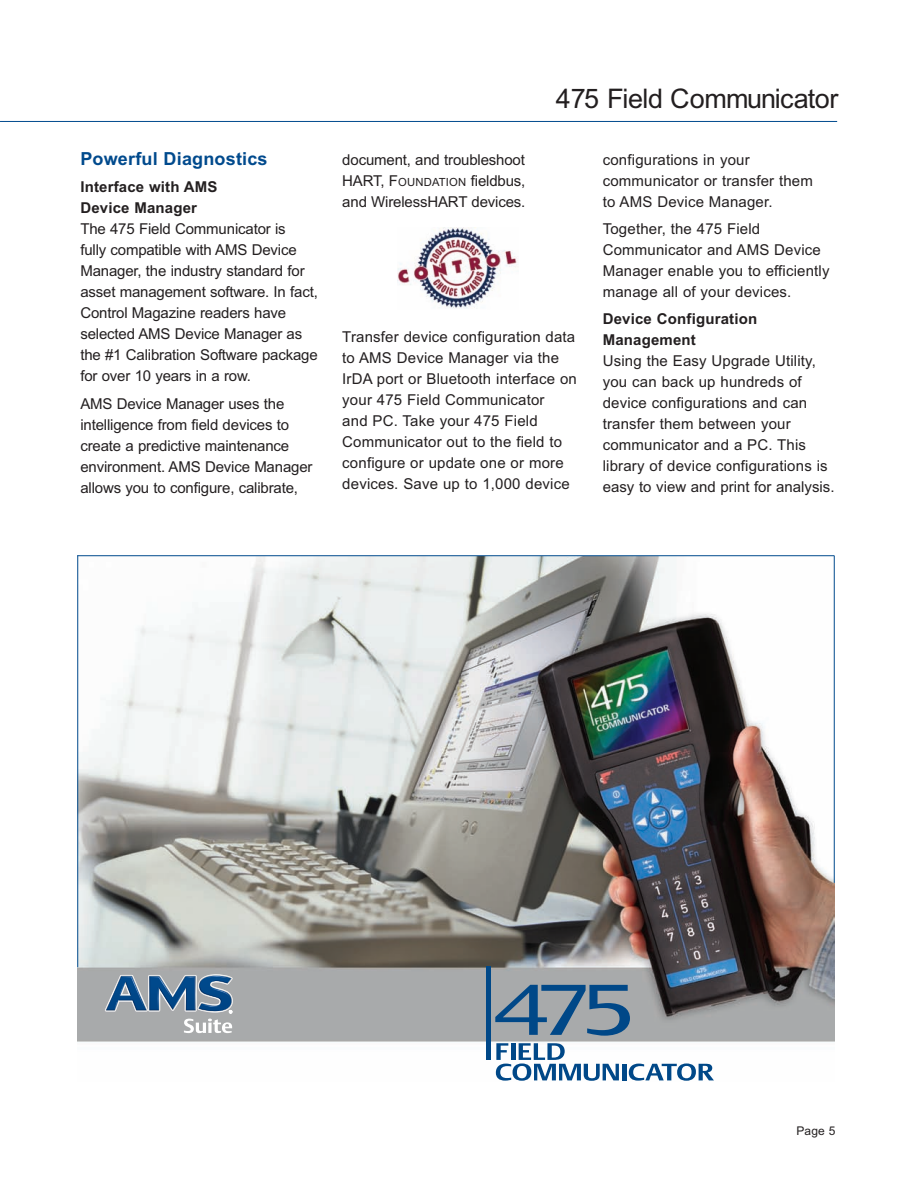
<style>
.page{position:relative;width:918px;height:1188px;background:#fff}
.page>*{position:absolute;margin:0;border:0;box-sizing:border-box;transform-origin:0 0}
.t1{font:27px "Arial";letter-spacing:-.015em;color:#231f20}
.t2{font:700 18px "Arial";letter-spacing:.01em;color:#004a8d}
.t3{font:15px/21px "Arial";letter-spacing:.01em;color:#231f20}
.t4{font:15px/21px "Arial";letter-spacing:-.01em;color:#231f20}
.t5{font:700 15px/21px "Arial";letter-spacing:.01em;color:#231f20}
.t6{font:12px "Arial";color:#231f20}
.s1{font-size:11.25px}
</style>
<div class="page">
<hr style="left:0;top:121px;width:837px;height:1px;background:#004a8d">
<img style="left:77px;top:556px;width:757px;height:525px">
<svg style="left:496px;top:1043px;width:123px;height:38px"></svg>
<hr style="left:622px;top:1064px;width:4px;height:16px;background:#004888">
<svg style="left:629px;top:1063px;width:85px;height:18px"></svg>
<hr style="left:486px;top:967px;width:4px;height:93px;background:#004888">
<svg style="left:495px;top:985px;width:135px;height:51px;background:#6c879e"></svg>
<svg style="left:104px;top:974px;width:129px;height:59px;background:#8297aa"></svg>
<hr style="left:77px;top:555px;width:1px;height:412px;background:#004a8d">
<hr style="left:834px;top:556px;width:1px;height:327px;background:#004a8d">
<hr style="left:77px;top:555px;width:757px;height:1px;background:#004a8d">
<img style="left:397px;top:228px;width:120px;height:81px">
<p class="t2" style="left:80px;top:149px;width:189px">Powerful Diagnostics</p>
<p class="t5" style="left:80px;top:177px;width:139px">Interface with AMS<br>Device Manager</p>
<p class="t4" style="left:80px;top:219px;width:239px">The 475 Field Communicator is<br>fully compatible with AMS Device<br>Manager, the industry standard for asset management software. In fact,<br>Control Magazine readers have selected AMS Device Manager as the #1 Calibration Software package for over 10 years in a row.</p>
<p class="t4" style="left:80px;top:393px;width:234px">AMS Device Manager uses the intelligence from field devices to create a predictive maintenance environment. AMS Device Manager allows you to configure, calibrate,</p>
<h1 class="t1" style="left:556px;top:83px;width:284px">475 Field Communicator</h1>
<p class="t3" style="left:342px;top:150px;width:185px;text-align:justify">document, and troubleshoot HART, F<span class="s1">OUNDATION</span> fieldbus, and WirelessHART devices.</p>
<p class="t3" style="left:342px;top:327px;width:236px">Transfer device configuration data to AMS Device Manager via the<br>IrDA port or Bluetooth interface on your 475 Field Communicator<br>and PC. Take your 475 Field<br>Communicator out to the field to configure or update one or more devices. Save up to 1,000 device</p>
<p class="t3" style="left:603px;top:149px;width:212px">configurations in your communicator or transfer them to AMS Device Manager.</p>
<p class="t3" style="left:603px;top:218px;width:228px">Together, the 475 Field<br>Communicator and AMS Device<br>Manager enable you to efficiently manage all of your devices.</p>
<p class="t5" style="left:603px;top:308px;width:156px">Device Configuration<br>Management</p>
<p class="t3" style="left:603px;top:350px;width:233px">Using the Easy Upgrade Utility, you can back up hundreds of device configurations and can transfer them between your communicator and a PC. This library of device configurations is easy to view and print for analysis.</p>
<p class="t6" style="left:796px;top:1124px;width:41px">Page 5</p>
</div>
